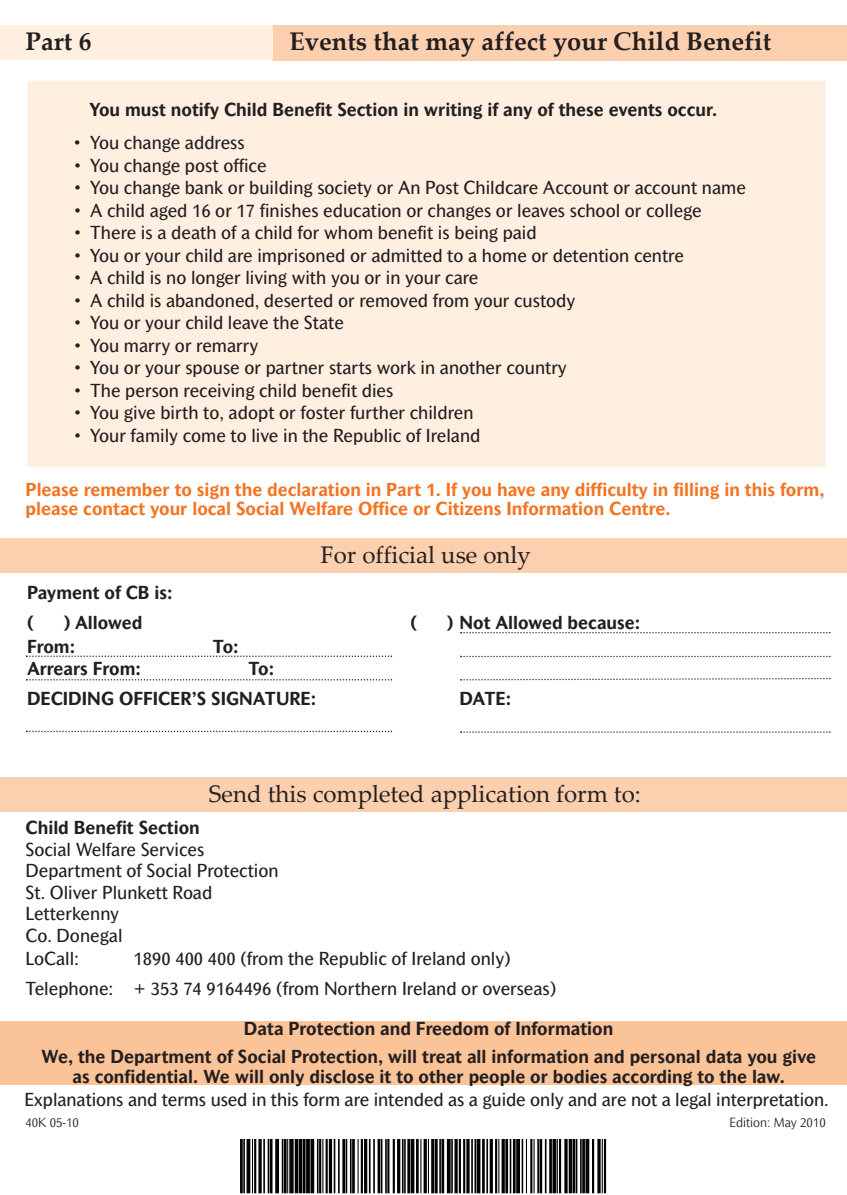
<style>
.page{position:relative;width:847px;height:1195px;background:#fff}
.page>*{position:absolute;margin:0;border:0;box-sizing:border-box;transform-origin:0 0}
.t1{font:700 25.5px "Palatino Linotype";color:#231f20}
.t2{font:24px "Palatino Linotype";color:#231f20}
.t3{font:18px/21.9px "Mahsuri Sans";color:#231f20}
.t4{font:700 18px/30px "Mahsuri Sans";color:#231f20}
.t5{font:700 18px/18.8px "Mahsuri Sans";color:#f47321}
.t6{font:300 12.75px "Mahsuri Sans";color:#231f20}
.s1{font-weight:300}
</style>
<div class="page">
<div style="left:0;top:777px;width:846px;height:34px;background:#fcd0af"></div>
<div style="left:0;top:1021px;width:846px;height:64px;background:#fbc398"></div>
<div style="left:28px;top:82px;width:796px;height:384px;background:#feefe1"></div>
<div style="left:28px;top:81px;width:797px;height:386px;border:2px solid #feefe1"></div>
<svg style="left:26px;top:655px;width:366px;height:2px"></svg>
<svg style="left:460px;top:656px;width:370px;height:1px"></svg>
<svg style="left:26px;top:731px;width:366px;height:1px"></svg>
<svg style="left:460px;top:632px;width:370px;height:1px"></svg>
<svg style="left:26px;top:679px;width:366px;height:1px"></svg>
<svg style="left:460px;top:731px;width:370px;height:2px"></svg>
<svg style="left:460px;top:677px;width:370px;height:4px"></svg>
<div style="left:0;top:539px;width:846px;height:34px;background:#fcd0af"></div>
<div style="left:272px;top:25px;width:574px;height:36px;background:#fcd0af"></div>
<div style="left:0;top:25px;width:272px;height:34px;background:#feefe1"></div>
<img style="left:240px;top:1140px;width:367px;height:54px">
<h1 class="t1" style="left:26px;top:32px;width:67px">Part 6</h1>
<h1 class="t1" style="left:289px;top:32px;width:483px">Events that may affect your Child Benefit</h1>
<p class="t4" style="left:89px;top:96px;width:629px">You must notify Child Benefit Section in writing if any of these events occur.</p>
<p class="t3" style="left:73px;top:133px;width:173px"><span class="s1">•</span> You change address</p>
<p class="t3" style="left:73px;top:156px;width:195px"><span class="s1">•</span> You change post office</p>
<p class="t3" style="left:73px;top:178px;width:674px"><span class="s1">•</span> You change bank or building society or An Post Childcare Account or account name</p>
<p class="t3" style="left:73px;top:201px;width:629px"><span class="s1">•</span> A child aged 16 or 17 finishes education or changes or leaves school or college</p>
<p class="t3" style="left:73px;top:223px;width:465px"><span class="s1">•</span> There is a death of a child for whom benefit is being paid</p>
<p class="t3" style="left:73px;top:246px;width:612px"><span class="s1">•</span> You or your child are imprisoned or admitted to a home or detention centre</p>
<p class="t3" style="left:73px;top:268px;width:406px"><span class="s1">•</span> A child is no longer living with you or in your care</p>
<p class="t3" style="left:73px;top:291px;width:503px"><span class="s1">•</span> A child is abandoned, deserted or removed from your custody</p>
<p class="t3" style="left:73px;top:313px;width:272px"><span class="s1">•</span> You or your child leave the State</p>
<p class="t3" style="left:73px;top:336px;width:186px"><span class="s1">•</span> You marry or remarry</p>
<p class="t3" style="left:73px;top:358px;width:495px"><span class="s1">•</span> You or your spouse or partner starts work in another country</p>
<p class="t3" style="left:73px;top:381px;width:322px"><span class="s1">•</span> The person receiving child benefit dies</p>
<p class="t3" style="left:73px;top:403px;width:402px"><span class="s1">•</span> You give birth to, adopt or foster further children</p>
<p class="t3" style="left:73px;top:426px;width:408px"><span class="s1">•</span> Your family come to live in the Republic of Ireland</p>
<p class="t5" style="left:26px;top:482px;width:800px">Please remember to sign the declaration in Part 1. If you have any difficulty in filling in this form, please contact your local Social Welfare Office or Citizens Information Centre.</p>
<h2 class="t2" style="left:320px;top:546px;width:212px">For official use only</h2>
<p class="t4" style="left:27px;top:579px;width:147px">Payment of CB is: (</p>
<p class="t4" style="left:63px;top:609px;width:81px">) Allowed</p>
<p class="t4" style="left:410px;top:609px;width:9px">(</p>
<p class="t4" style="left:446px;top:609px;width:195px">) Not Allowed because:</p>
<p class="t4" style="left:27px;top:633px;width:50px">From:</p>
<p class="t4" style="left:213px;top:633px;width:27px">To:</p>
<p class="t4" style="left:27px;top:655px;width:115px">Arrears From:</p>
<p class="t4" style="left:27px;top:655px;width:290px;text-indent:221px">To:<br>DECIDING OFFICER’S SIGNATURE:</p>
<p class="t4" style="left:459px;top:685px;width:53px">DATE:</p>
<h2 class="t2" style="left:209px;top:784px;width:433px">Send this completed application form to:</h2>
<p class="t4" style="left:26px;top:814px;width:176px">Child Benefit Section</p>
<p class="t3" style="left:26px;top:839px;width:254px">Social Welfare Services<br>Department of Social Protection<br>St. Oliver Plunkett Road<br>Letterkenny<br>Co. Donegal<br>LoCall:</p>
<p class="t3" style="left:26px;top:945px;width:532px;line-height:30.2px;text-indent:108px">1890 400 400 (from the Republic of Ireland only)<br>Telephone: + 353 74 9164496 (from Northern Ireland or overseas)</p>
<p class="t4" style="left:41px;top:1016px;width:776px;line-height:28px;text-align:center">Data Protection and Freedom of Information<br>We, the Department of Social Protection, will treat all information and personal data you give</p>
<p class="t4" style="left:72px;top:1063px;width:713px">as confidential. We will only disclose it to other people or bodies according to the law.</p>
<p class="t3" style="left:24px;top:1090px;width:805px">Explanations and terms used in this form are intended as a guide only and are not a legal interpretation.</p>
<p class="t6" style="left:26px;top:1117px;width:55px">40K 05-10</p>
<p class="t6" style="left:729px;top:1117px;width:98px">Edition: May 2010</p>
</div>
